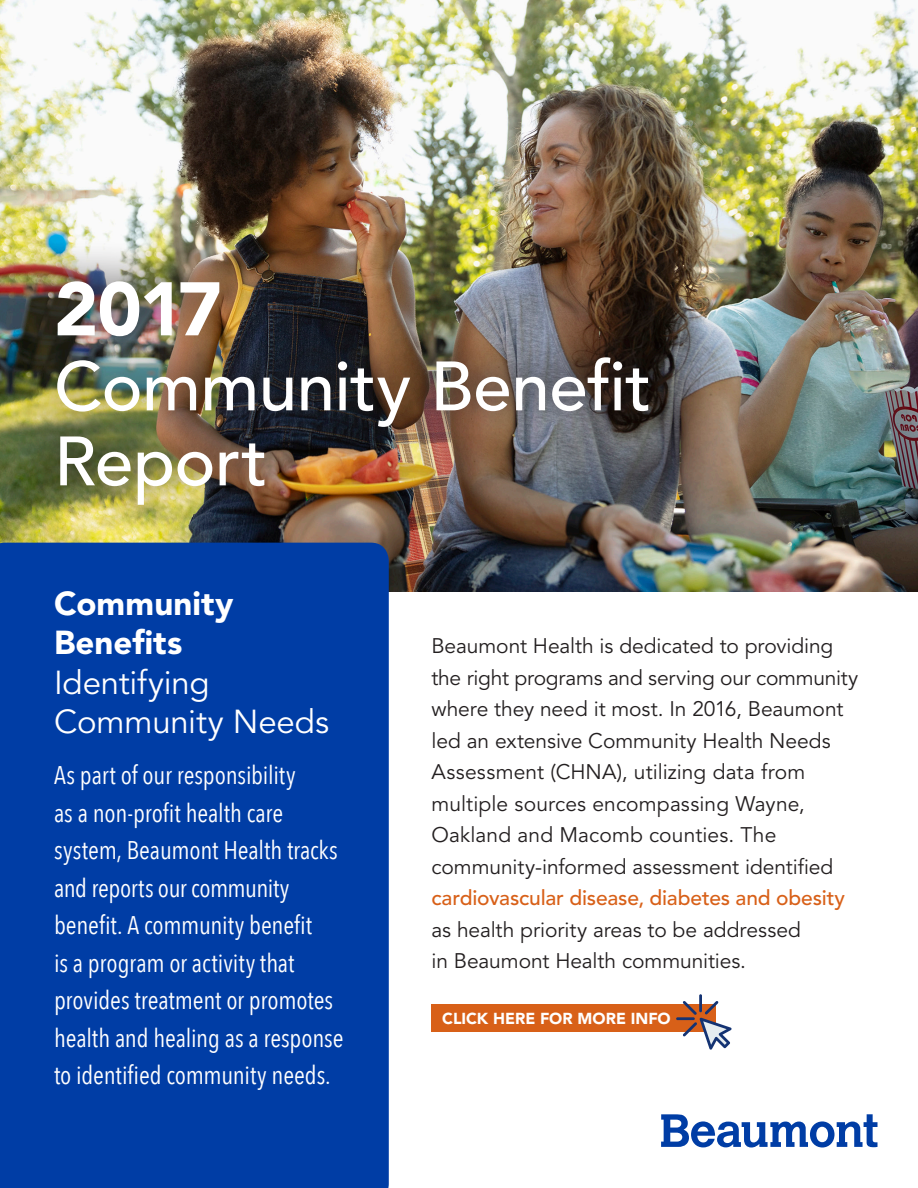
<style>
.page{position:relative;width:918px;height:1188px;background:#fff}
.page>*{position:absolute;margin:0;border:0;box-sizing:border-box;transform-origin:0 0}
.t1{font:900 75px "Avenir LT Std";color:#fff}
.t2{font:500 69px/75px "Avenir LT Std";letter-spacing:-.005em;color:#fff}
.t3{font:33px/39.6px "Avenir LT Std";letter-spacing:-.005em;color:#fff}
.t4{font:25.5px/37.5px "Avenir Next Condensed";letter-spacing:-.005em;color:#fff}
.t5{font:21px/31.5px "Avenir LT Std";letter-spacing:-.005em;color:#231f20}
.t6{font:900 15.9px "Avenir LT Std";color:#fff}
.s1{font-weight:900}
.s2{font-weight:500;color:#d86018}
</style>
<div class="page">
<svg style="left:661px;top:1114px;width:217px;height:34px"></svg>
<img style="left:0;top:0;width:918px;height:592px">
<svg style="left:0;top:543px;width:389px;height:645px;background:#033fa5"></svg>
<div style="left:9px;top:239px;width:662px;height:294px;background:#231f20;opacity:.75"></div>
<div style="left:0;top:549px;width:378px;height:639px;background:#003da5"></div>
<div style="left:431px;top:1004px;width:284px;height:28px;background:#d86018"></div>
<hr style="left:699px;top:994px;width:3px;height:18px;background:#143373">
<hr style="left:676px;top:1017px;width:19px;height:3px;background:#143373">
<svg style="left:683px;top:1001px;width:49px;height:49px"></svg>
<p class="t1" style="left:54px;top:264px;width:170px">2017</p>
<p class="t2" style="left:54px;top:351px;width:599px">Community Benefit<br>Report</p>
<p class="t3" style="left:54px;top:584px;width:277px"><span class="s1">Community<br>Benefits<br></span>Identifying<br>Community Needs</p>
<p class="t4" style="left:54px;top:755px;width:291px">As part of our responsibility<br>as a non-profit health care system, Beaumont Health tracks and reports our community benefit. A community benefit<br>is a program or activity that provides treatment or promotes health and healing as a response to identified community needs.</p>
<p class="t5" style="left:431px;top:631px;width:428px">Beaumont Health is dedicated to providing the right programs and serving our community where they need it most. In 2016, Beaumont led an extensive Community Health Needs Assessment (CHNA), utilizing data from multiple sources encompassing Wayne, Oakland and Macomb counties. The community-informed assessment identified <span class="s2">cardiovascular disease, diabetes and obesity </span>as health priority areas to be addressed<br>in Beaumont Health communities.</p>
<p class="t6" style="left:442px;top:1009px;width:230px">CLICK HERE FOR MORE INFO</p>
</div>
